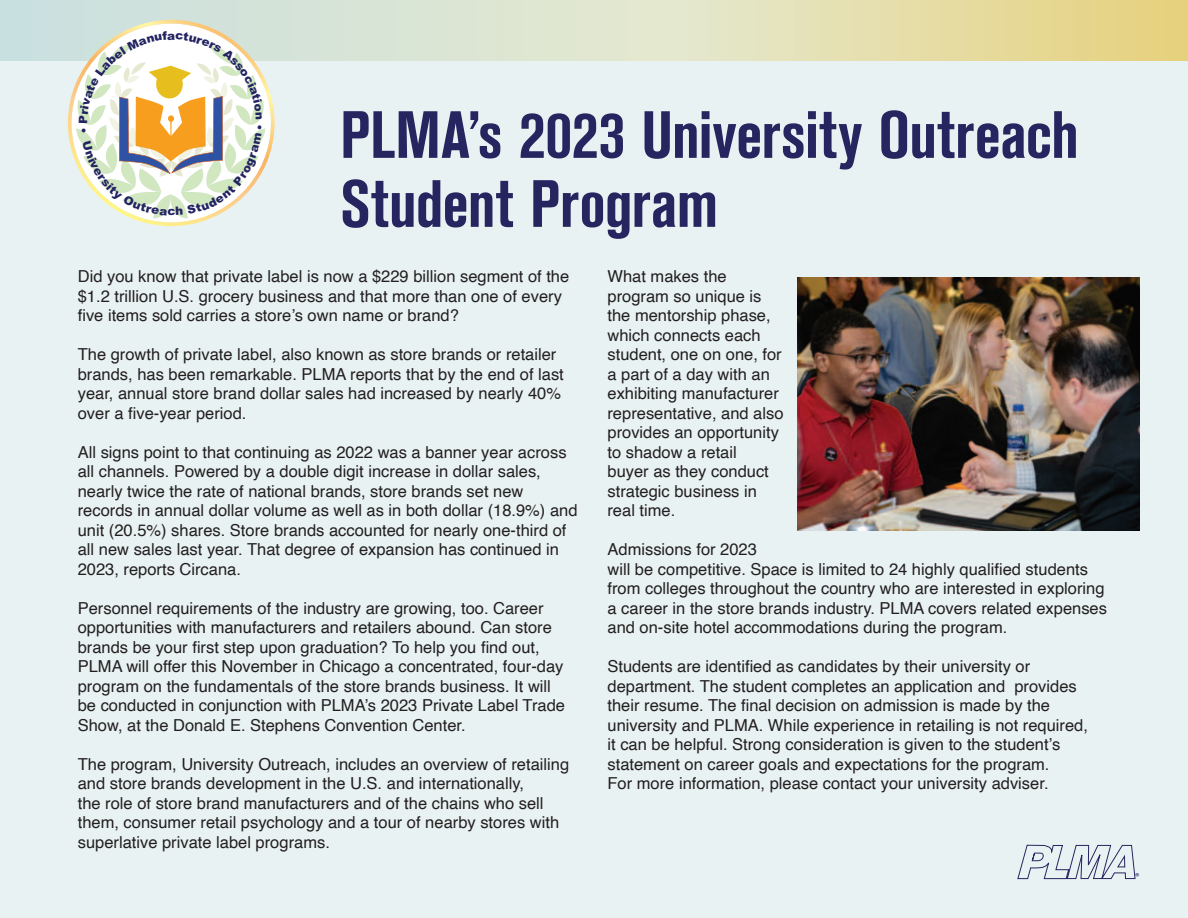
<style>
.page{position:relative;width:1188px;height:918px;background:#e9f2f2}
.page>*{position:absolute;margin:0;border:0;box-sizing:border-box;transform-origin:0 0}
.ParaStyle01_Leading_Auto{font:700 condensed 66px/69px "Akzidenz Grotesk BE";color:#262560}
.ParaStyle03_Leading_13_5_pts{font:16.5px/19.5px "Helvetica";color:#231f20}
.t1{font:900 11.55px "Arial";color:#222361}
.t2{font:10.2px "Myriad Pro";color:#262560}
</style>
<div class="page">
<svg style="left:0;top:0;width:1188px;height:61px;background:#dee0bd"></svg>
<svg style="left:1017px;top:845px;width:119px;height:35px"></svg>
<img style="left:797px;top:278px;width:343px;height:252px">
<svg style="left:68px;top:20px;width:207px;height:206px"></svg>
<p class="t1" style="left:168px;top:203px;width:10px">c</p>
<p class="ParaStyle01_Leading_Auto" style="left:340px;top:101px;width:740px">PLMA’s 2023 University Outreach<br>Student Program</p>
<p class="ParaStyle03_Leading_13_5_pts" style="left:78px;top:267px;width:493px">Did you know that private label is now a $229 billion segment of the $1.2 trillion U.S. grocery business and that more than one of every five items sold carries a store’s own name or brand?</p>
<p class="ParaStyle03_Leading_13_5_pts" style="left:78px;top:345px;width:488px">The growth of private label, also known as store brands or retailer brands, has been remarkable. PLMA reports that by the end of last year, annual store brand dollar sales had increased by nearly 40% over a five-year period.</p>
<p class="ParaStyle03_Leading_13_5_pts" style="left:78px;top:443px;width:501px">All signs point to that continuing as 2022 was a banner year across all channels. Powered by a double digit increase in dollar sales, nearly twice the rate of national brands, store brands set new records in annual dollar volume as well as in both dollar (18.9%) and unit (20.5%) shares. Store brands accounted for nearly one-third of all new sales last year. That degree of expansion has continued in 2023, reports Circana.</p>
<p class="ParaStyle03_Leading_13_5_pts" style="left:78px;top:599px;width:489px">Personnel requirements of the industry are growing, too. Career opportunities with manufacturers and retailers abound. Can store brands be your first step upon graduation? To help you find out, PLMA will offer this November in Chicago a concentrated, four-day program on the fundamentals of the store brands business. It will be conducted in conjunction with PLMA’s 2023 Private Label Trade Show, at the Donald E. Stephens Convention Center.</p>
<p class="ParaStyle03_Leading_13_5_pts" style="left:78px;top:755px;width:493px">The program, University Outreach, includes an overview of retailing and store brands development in the U.S. and internationally,<br>the role of store brand manufacturers and of the chains who sell them, consumer retail psychology and a tour of nearby stores with superlative private label programs.</p>
<p class="ParaStyle03_Leading_13_5_pts" style="left:608px;top:267px;width:178px">What makes the program so unique is the mentorship phase, which connects each student, one on one, for a part of a day with an exhibiting manufacturer representative, and also provides an opportunity to shadow a retail<br>buyer as they conduct strategic business in real time.</p>
<p class="ParaStyle03_Leading_13_5_pts" style="left:608px;top:540px;width:501px">Admissions for 2023<br>will be competitive. Space is limited to 24 highly qualified students from colleges throughout the country who are interested in exploring a career in the store brands industry. PLMA covers related expenses and on-site hotel accommodations during the program.</p>
<p class="ParaStyle03_Leading_13_5_pts" style="left:608px;top:657px;width:482px">Students are identified as candidates by their university or department. The student completes an application and provides their resume. The final decision on admission is made by the university and PLMA. While experience in retailing is not required, it can be helpful. Strong consideration is given to the student’s statement on career goals and expectations for the program.<br>For more information, please contact your university adviser.</p>
<p class="t2" style="left:1135px;top:871px;width:6px">®</p>
</div>
